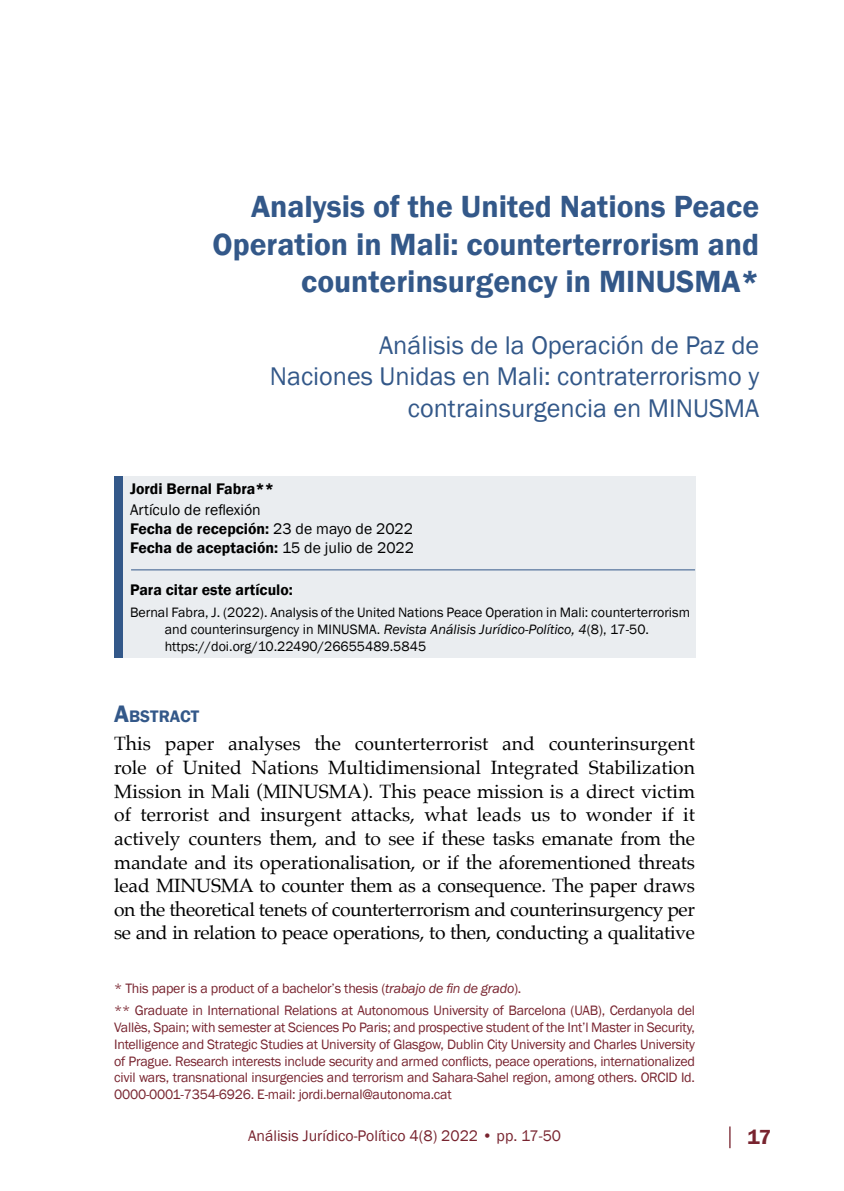
<style>
.page{position:relative;width:844px;height:1191px;background:#fff}
.page>*{position:absolute;margin:0;border:0;box-sizing:border-box;transform-origin:0 0}
.t1{font:600 31.5px/37.8px "Franklin Gothic";color:#335889;text-align:right}
.t2{font:26.25px/31.5px "Franklin Gothic";color:#335889;text-align:right}
.t3{font:600 21px "Franklin Gothic";color:#78242f}
.t4{font:19.25px/23.6px "Palatino";letter-spacing:-.02em;color:#000;text-align:justify}
.t5{font:600 17.15px "Franklin Gothic";color:#335889}
.t6{font:15.75px/18.9px "Franklin Gothic";color:#000}
.t7{font:15.75px "Franklin Gothic";color:#78242f}
.t8{font:600 15.75px "Franklin Gothic";color:#000}
.t9{font:14px/16.8px "Franklin Gothic";letter-spacing:-.02em;color:#78242f}
.t10{font:14px/16.8px "Franklin Gothic";color:#000}
.s1{font-weight:600}
.s2{font-style:italic}
.s3{font-size:24.5px}
</style>
<div class="page">
<svg style="left:729px;top:1126px;width:1px;height:22px"></svg>
<div style="left:114px;top:476px;width:9px;height:181px;background:#335889"></div>
<div style="left:123px;top:476px;width:571px;height:181px;background:#eaedf0"></div>
<hr style="left:131px;top:569px;width:563px;height:1px;background:#335889">
<h1 class="t1" style="left:212px;top:188px;width:548px">Analysis of the United Nations Peace<br>Operation in Mali: counterterrorism and counterinsurgency in MINUSMA*</h1>
<h2 class="t2" style="left:270px;top:330px;width:491px">Análisis de la Operación de Paz de<br>Naciones Unidas en Mali: contraterrorismo y contrainsurgencia en MINUSMA</h2>
<p class="t8" style="left:130px;top:479px;width:145px">Jordi Bernal Fabra**</p>
<p class="t6" style="left:130px;top:501px;width:285px">Artículo de reflexión<br><span class="s1">Fecha de recepción:</span> 23 de mayo de 2022<br><span class="s1">Fecha de aceptación:</span> 15 de julio de 2022</p>
<p class="t8" style="left:130px;top:580px;width:164px">Para citar este artículo:</p>
<p class="t10" style="left:165px;top:604px;width:526px;text-indent:-35px">Bernal Fabra, J. (2022). Analysis of the United Nations Peace Operation in Mali: counterterrorism and counterinsurgency in MINUSMA. <span class="s2">Revista Análisis Jurídico-Político, 4</span>(8), 17-50. https://doi.org/10.22490/26655489.5845</p>
<p class="t5" style="left:114px;top:705px;width:86px"><span class="s3">A</span>BSTRACT</p>
<p class="t4" style="left:114px;top:732px;width:582px">This paper analyses the counterterrorist and counterinsurgent role of United Nations Multidimensional Integrated Stabilization Mission in Mali (MINUSMA). This peace mission is a direct victim of terrorist and insurgent attacks, what leads us to wonder if it actively counters them, and to see if these tasks emanate from the mandate and its operationalisation, or if the aforementioned threats lead MINUSMA to counter them as a consequence. The paper draws on the theoretical tenets of counterterrorism and counterinsurgency per se and in relation to peace operations, to then, conducting a qualitative</p>
<p class="t9" style="left:114px;top:978px;width:582px;line-height:21.7px">* This paper is a product of a bachelor’s thesis (<span class="s2">trabajo de fin de grado</span>).<br>** Graduate in International Relations at Autonomous University of Barcelona (UAB), Cerdanyola del</p>
<p class="t9" style="left:114px;top:1019px;width:582px;text-align:justify">Vallès, Spain; with semester at Sciences Po Paris; and prospective student of the Int’l Master in Security, Intelligence and Strategic Studies at University of Glasgow, Dublin City University and Charles University of Prague. Research interests include security and armed conflicts, peace operations, internationalized civil wars, transnational insurgencies and terrorism and Sahara-Sahel region, among others. ORCID Id.<br>0000-0001-7354-6926. E-mail: jordi.bernal@autonoma.cat</p>
<p class="t7" style="left:248px;top:1125px;width:314px">Análisis Jurídico-Político 4(8) 2022 • pp. 17-50</p>
<h3 class="t3" style="left:747px;top:1124px;width:25px">17</h3>
</div>
